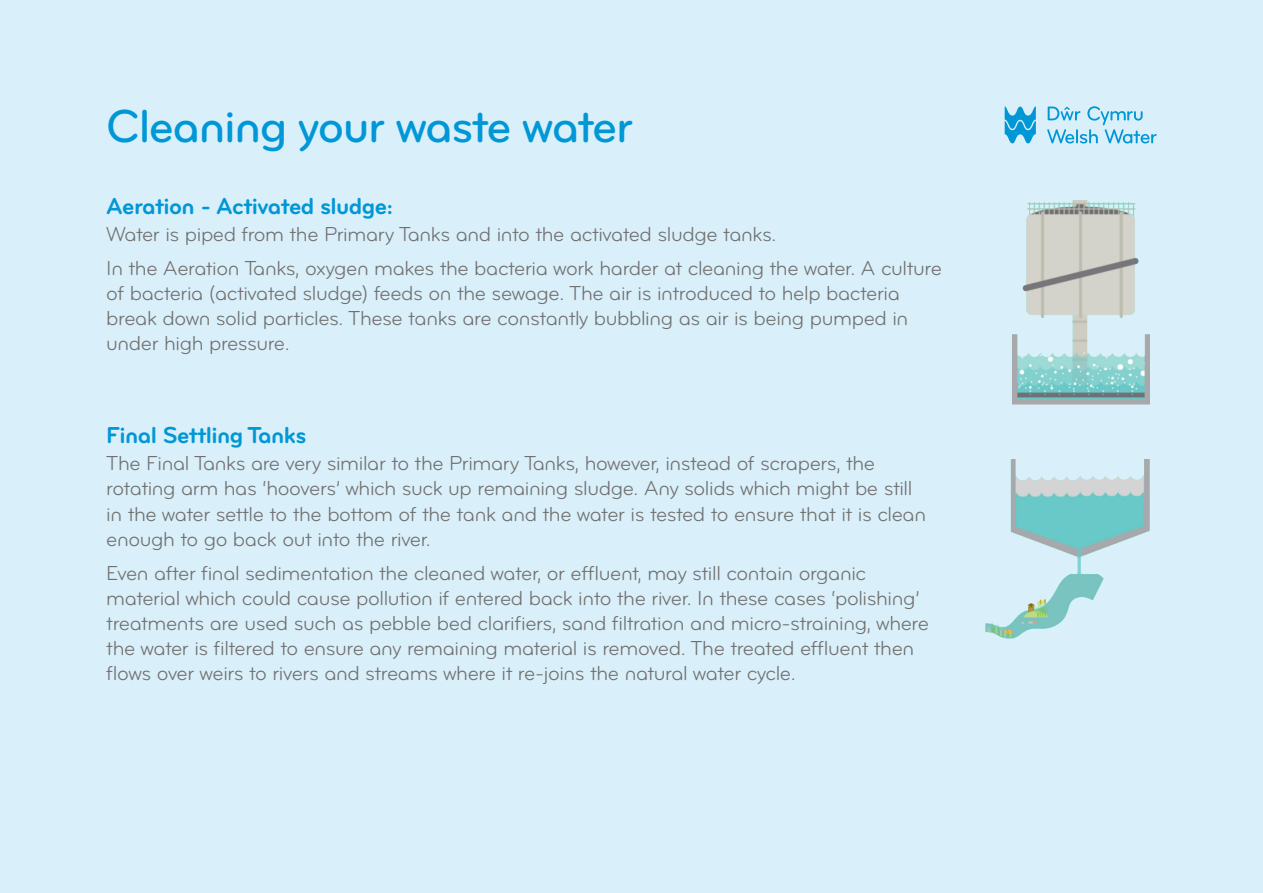
<style>
.page{position:relative;width:1263px;height:893px;background:#d9eff9}
.page>*{position:absolute;margin:0;border:0;box-sizing:border-box;transform-origin:0 0}
.t1{font:48px "Bryant Pro Medium Alternate";letter-spacing:-.03em;color:#0097d7}
.t2{font:24px "Bryant Pro Bold Alternate";letter-spacing:-.025em;color:#0097d7}
.t3{font:21px/25.2px "Bryant Pro Regular Alternate";letter-spacing:-.02em;color:#706f6f}
</style>
<div class="page">
<svg style="left:1005px;top:106px;width:31px;height:37px"></svg>
<svg style="left:1047px;top:106px;width:110px;height:37px"></svg>
<img style="left:1012px;top:200px;width:138px;height:205px">
<img style="left:985px;top:459px;width:165px;height:180px">
<h1 class="t1" style="left:106px;top:97px;width:528px">Cleaning your waste water</h1>
<p class="t2" style="left:106px;top:191px;width:288px">Aeration - Activated sludge:</p>
<p class="t3" style="left:106px;top:217px;width:837px;line-height:33.8px">Water is piped from the Primary Tanks and into the activated sludge tanks.<br>In the Aeration Tanks, oxygen makes the bacteria work harder at cleaning the water. A culture</p>
<p class="t3" style="left:106px;top:280px;width:803px">of bacteria (activated sludge) feeds on the sewage. The air is introduced to help bacteria break down solid particles. These tanks are constantly bubbling as air is being pumped in under high pressure.</p>
<p class="t2" style="left:106px;top:420px;width:202px">Final Settling Tanks</p>
<p class="t3" style="left:106px;top:451px;width:821px">The Final Tanks are very similar to the Primary Tanks, however, instead of scrapers, the rotating arm has ‘hoovers’ which suck up remaining sludge. Any solids which might be still in the water settle to the bottom of the tank and the water is tested to ensure that it is clean enough to go back out into the river.</p>
<p class="t3" style="left:106px;top:560px;width:824px">Even after final sedimentation the cleaned water, or effluent, may still contain organic material which could cause pollution if entered back into the river. In these cases ‘polishing’ treatments are used such as pebble bed clarifiers, sand filtration and micro-straining, where the water is filtered to ensure any remaining material is removed. The treated effluent then flows over weirs to rivers and streams where it re-joins the natural water cycle.</p>
</div>
